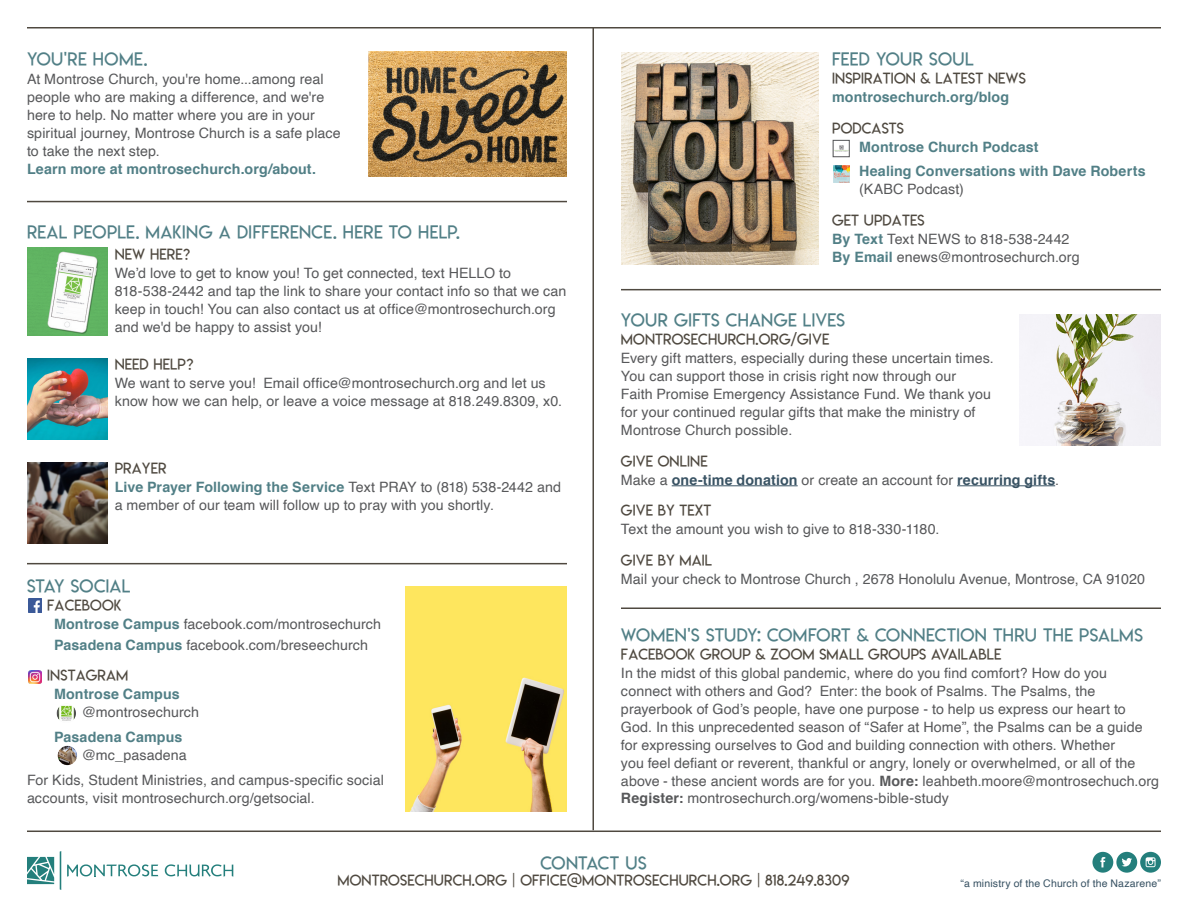
<style>
.page{position:relative;width:1188px;height:918px;background:#fff}
.page>*{position:absolute;margin:0;border:0;box-sizing:border-box;transform-origin:0 0}
.t1{font:18px "Lemon Milklight";letter-spacing:.02em;color:#517f86}
.t2{font:15px "Lemon Milklight";letter-spacing:.01em;color:#4f4940}
.t3{font:14.25px/18px "Helvetica";letter-spacing:.005em;color:#57585a}
.t4{font:700 14.25px "Helvetica";letter-spacing:.01em;color:#517f86}
.t5{font:700 14.25px "Helvetica";letter-spacing:.01em;color:#385263}
.t6{font:10.5px "Helvetica";letter-spacing:.015em;color:#385263}
.s1{font-weight:700;color:#517f86}
.s2{font-weight:400;color:#57585a}
.s3{font-weight:700}
</style>
<div class="page">
<img style="left:57px;top:704px;width:19px;height:19px;border-radius:10px">
<img style="left:28px;top:670px;width:14px;height:14px">
<img style="left:28px;top:599px;width:14px;height:13px">
<hr style="left:27px;top:27px;width:1134px;height:1px;background:#4f4940">
<hr style="left:592px;top:27px;width:2px;height:803px;background:#4f4940">
<hr style="left:27px;top:201px;width:540px;height:1px;background:#4f4940">
<hr style="left:621px;top:289px;width:540px;height:1px;background:#4f4940">
<hr style="left:621px;top:608px;width:540px;height:1px;background:#4f4940">
<hr style="left:27px;top:563px;width:540px;height:1px;background:#4f4940">
<hr style="left:27px;top:831px;width:1134px;height:1px;background:#4f4940">
<img style="left:58px;top:746px;width:19px;height:19px;border-radius:10px">
<img style="left:368px;top:51px;width:199px;height:125px">
<img style="left:27px;top:248px;width:81px;height:88px">
<img style="left:27px;top:358px;width:81px;height:81px">
<img style="left:27px;top:462px;width:81px;height:81px">
<hr style="left:672px;top:485px;width:126px;height:1px;background:#385263">
<hr style="left:957px;top:485px;width:98px;height:1px;background:#385263">
<img style="left:405px;top:586px;width:162px;height:225px">
<svg style="left:60px;top:851px;width:1px;height:39px"></svg>
<svg style="left:165px;top:864px;width:68px;height:13px"></svg>
<svg style="left:67px;top:864px;width:91px;height:13px"></svg>
<svg style="left:27px;top:857px;width:27px;height:27px"></svg>
<svg style="left:1092px;top:852px;width:69px;height:21px"></svg>
<img style="left:621px;top:52px;width:198px;height:213px">
<img style="left:1020px;top:314px;width:141px;height:132px">
<img style="left:835px;top:145px;width:12px;height:7px">
<div style="left:833px;top:140px;width:16px;height:17px;border:1px solid #57585a"></div>
<img style="left:833px;top:166px;width:16px;height:16px">
<p class="t1" style="left:27px;top:48px;width:122px">YOU'RE HOME.</p>
<p class="t3" style="left:27px;top:70px;width:315px">At Montrose Church, you're home...among real people who are making a difference, and we're here to help. No matter where you are in your spiritual journey, Montrose Church is a safe place to take the next step.</p>
<p class="t4" style="left:27px;top:158px;width:290px">Learn more at montrosechurch.org/about.</p>
<p class="t1" style="left:27px;top:221px;width:434px">REAL PEOPLE. MAKING A DIFFERENCE. HERE TO HELP.</p>
<p class="t2" style="left:115px;top:245px;width:77px">NEW HERE?</p>
<p class="t3" style="left:115px;top:264px;width:398px">We’d love to get to know you! To get connected, text HELLO to</p>
<p class="t3" style="left:115px;top:282px;width:453px">818-538-2442 and tap the link to share your contact info so that we can keep in touch! You can also contact us at office@montrosechurch.org and we'd be happy to assist you!</p>
<p class="t2" style="left:115px;top:355px;width:81px">NEED HELP?</p>
<p class="t3" style="left:115px;top:375px;width:449px">We want to serve you! Email office@montrosechurch.org and let us know how we can help, or leave a voice message at 818.249.8309, x0.</p>
<p class="t2" style="left:115px;top:459px;width:53px">PRAYER</p>
<p class="t3" style="left:115px;top:478px;width:448px"><span class="s1">Live Prayer Following the Service</span> Text PRAY to (818) 538-2442 and a member of our team will follow up to pray with you shortly.</p>
<p class="t1" style="left:27px;top:575px;width:105px">STAY SOCIAL</p>
<p class="t2" style="left:47px;top:596px;width:76px">FACEBOOK</p>
<p class="t3" style="left:54px;top:615px;width:329px"><span class="s1">Montrose Campus</span> facebook.com/montrosechurch</p>
<p class="t3" style="left:54px;top:636px;width:316px"><span class="s1">Pasadena Campus</span> facebook.com/breseechurch</p>
<p class="t2" style="left:47px;top:666px;width:83px">INSTAGRAM</p>
<p class="t4" style="left:54px;top:683px;width:127px">Montrose Campus</p>
<p class="t3" style="left:82px;top:704px;width:119px">@montrosechurch</p>
<p class="t4" style="left:54px;top:725px;width:130px">Pasadena Campus</p>
<p class="t3" style="left:82px;top:746px;width:107px">@mc_pasadena</p>
<p class="t3" style="left:27px;top:771px;width:359px">For Kids, Student Ministries, and campus-specific social accounts, visit montrosechurch.org/getsocial.</p>
<p class="t1" style="left:832px;top:48px;width:143px">FEED YOUR SOUL</p>
<p class="t2" style="left:832px;top:69px;width:195px">INSPIRATION &amp; LATEST NEWS</p>
<p class="t4" style="left:832px;top:86px;width:179px">montrosechurch.org/blog</p>
<p class="t2" style="left:832px;top:119px;width:73px">PODCASTS</p>
<p class="t4" style="left:859px;top:135px;width:181px">Montrose Church Podcast</p>
<p class="t4" style="left:859px;top:160px;width:288px">Healing Conversations with Dave Roberts</p>
<p class="t3" style="left:859px;top:181px;width:106px">(KABC Podcast)</p>
<p class="t2" style="left:832px;top:211px;width:94px">GET UPDATES</p>
<p class="t3" style="left:832px;top:230px;width:239px"><span class="s1">By Text</span> Text NEWS to 818-538-2442</p>
<p class="t3" style="left:832px;top:248px;width:249px"><span class="s1">By Email</span> enews@montrosechurch.org</p>
<p class="t1" style="left:621px;top:309px;width:225px">YOUR GIFTS CHANGE LIVES</p>
<p class="t2" style="left:621px;top:330px;width:210px">MONTROSECHURCH.ORG/GIVE</p>
<p class="t3" style="left:621px;top:350px;width:374px">Every gift matters, especially during these uncertain times.<br>You can support those in crisis right now through our<br>Faith Promise Emergency Assistance Fund. We thank you for your continued regular gifts that make the ministry of Montrose Church possible.</p>
<p class="t2" style="left:621px;top:452px;width:88px">GIVE ONLINE</p>
<p class="t5" style="left:621px;top:468px;width:440px"><span class="s2">Make a</span> one-time donation <span class="s2">or create an account for</span> recurring gifts<span class="s2">.</span></p>
<p class="t2" style="left:621px;top:501px;width:92px">GIVE BY TEXT</p>
<p class="t3" style="left:621px;top:521px;width:320px">Text the amount you wish to give to 818-330-1180.</p>
<p class="t2" style="left:621px;top:551px;width:93px">GIVE BY MAIL</p>
<p class="t3" style="left:621px;top:570px;width:526px">Mail your check to Montrose Church , 2678 Honolulu Avenue, Montrose, CA 91020</p>
<p class="t1" style="left:621px;top:624px;width:523px">WOMEN'S STUDY: COMFORT &amp; CONNECTION THRU THE PSALMS</p>
<p class="t2" style="left:621px;top:645px;width:382px">FACEBOOK GROUP &amp; ZOOM SMALL GROUPS AVAILABLE</p>
<p class="t3" style="left:621px;top:665px;width:540px">In the midst of this global pandemic, where do you find comfort? How do you connect with others and God? Enter: the book of Psalms. The Psalms, the prayerbook of God’s people, have one purpose - to help us express our heart to God. In this unprecedented season of “Safer at Home”, the Psalms can be a guide for expressing ourselves to God and building connection with others. Whether<br>you feel defiant or reverent, thankful or angry, lonely or overwhelmed, or all of the above - these ancient words are for you. <span class="s3">More:</span> leahbeth.moore@montrosechuch.org <span class="s3">Register:</span> montrosechurch.org/womens-bible-study</p>
<p class="t1" style="left:540px;top:852px;width:108px">CONTACT US</p>
<p class="t2" style="left:337px;top:871px;width:514px">MONTROSECHURCH.ORG | OFFICE@MONTROSECHURCH.ORG | 818.249.8309</p>
<p class="t6" style="left:961px;top:875px;width:202px">“a ministry of the Church of the Nazarene”</p>
</div>
